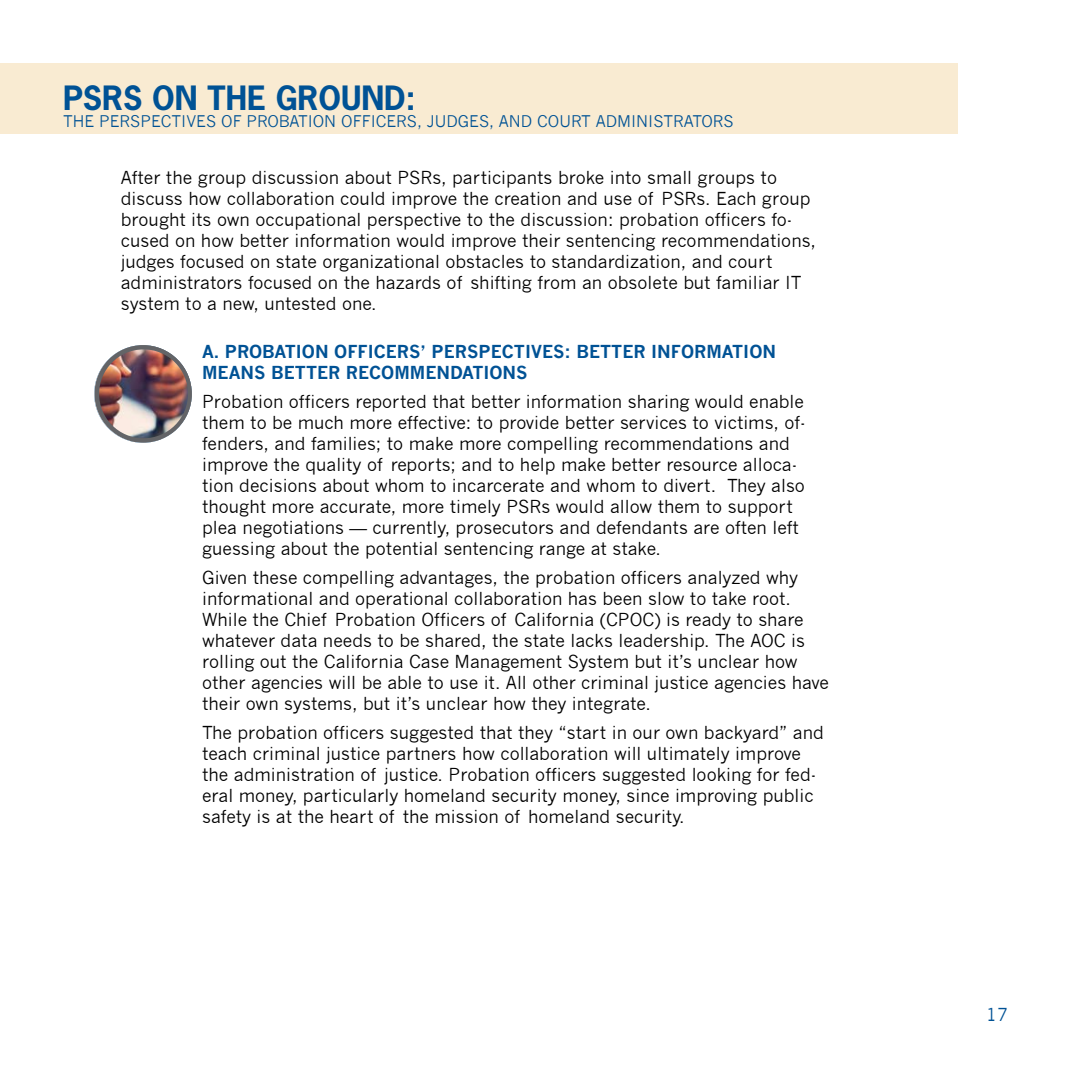
<style>
.page{position:relative;width:1071px;height:1071px;background:#fff}
.page>*{position:absolute;margin:0;border:0;box-sizing:border-box;transform-origin:0 0}
.t1{font:700 31.5px "News Gothic Std";color:#005295}
.t2{font:17.5px/21px "News Gothic";color:#000}
.t3{font:700 17.5px/21px "News Gothic";color:#005295}
.t4{font:17.5px "News Gothic";color:#005295}
.t5{font:15.75px "News Gothic";color:#005295}
</style>
<div class="page">
<div style="left:0;top:63px;width:957px;height:70px;background:#f9ebd2"></div>
<img style="left:94px;top:345px;width:98px;height:98px">
<img style="left:97px;top:347px;width:94px;height:93px;border-radius:47px">
<div style="left:95px;top:345px;width:97px;height:98px;border:5px solid #636467;border-radius:50%"></div>
<h1 class="t1" style="left:63px;top:77px;width:354px">PSRS ON THE GROUND:</h1>
<p class="t5" style="left:63px;top:112px;width:672px">THE PERSPECTIVES OF PROBATION OFFICERS, JUDGES, AND COURT ADMINISTRATORS</p>
<p class="t2" style="left:121px;top:168px;width:697px">After the group discussion about PSRs, participants broke into small groups to discuss how collaboration could improve the creation and use of PSRs. Each group brought its own occupational perspective to the discussion: probation officers fo&shy;cused on how better information would improve their sentencing recommendations, judges focused on state organizational obstacles to standardization, and court administrators focused on the hazards of shifting from an obsolete but familiar IT system to a new, untested one.</p>
<p class="t3" style="left:202px;top:341px;width:576px">A. PROBATION OFFICERS’ PERSPECTIVES: BETTER INFORMATION<br>MEANS BETTER RECOMMENDATIONS</p>
<p class="t2" style="left:202px;top:391px;width:605px">Probation officers reported that better information sharing would enable them to be much more effective: to provide better services to victims, of&shy;fenders, and families; to make more compelling recommendations and improve the quality of reports; and to help make better resource alloca&shy;tion decisions about whom to incarcerate and whom to divert. They also thought more accurate, more timely PSRs would allow them to support plea negotiations — currently, prosecutors and defendants are often left guessing about the potential sentencing range at stake.</p>
<p class="t2" style="left:202px;top:567px;width:629px">Given these compelling advantages, the probation officers analyzed why informational and operational collaboration has been slow to take root.<br>While the Chief Probation Officers of California (CPOC) is ready to share whatever data needs to be shared, the state lacks leadership. The AOC is rolling out the California Case Management System but it’s unclear how other agencies will be able to use it. All other criminal justice agencies have their own systems, but it’s unclear how they integrate.</p>
<p class="t2" style="left:202px;top:722px;width:623px">The probation officers suggested that they “start in our own backyard” and teach criminal justice partners how collaboration will ultimately improve the administration of justice. Probation officers suggested looking for fed&shy;eral money, particularly homeland security money, since improving public safety is at the heart of the mission of homeland security.</p>
<p class="t4" style="left:986px;top:1004px;width:23px">17</p>
</div>
